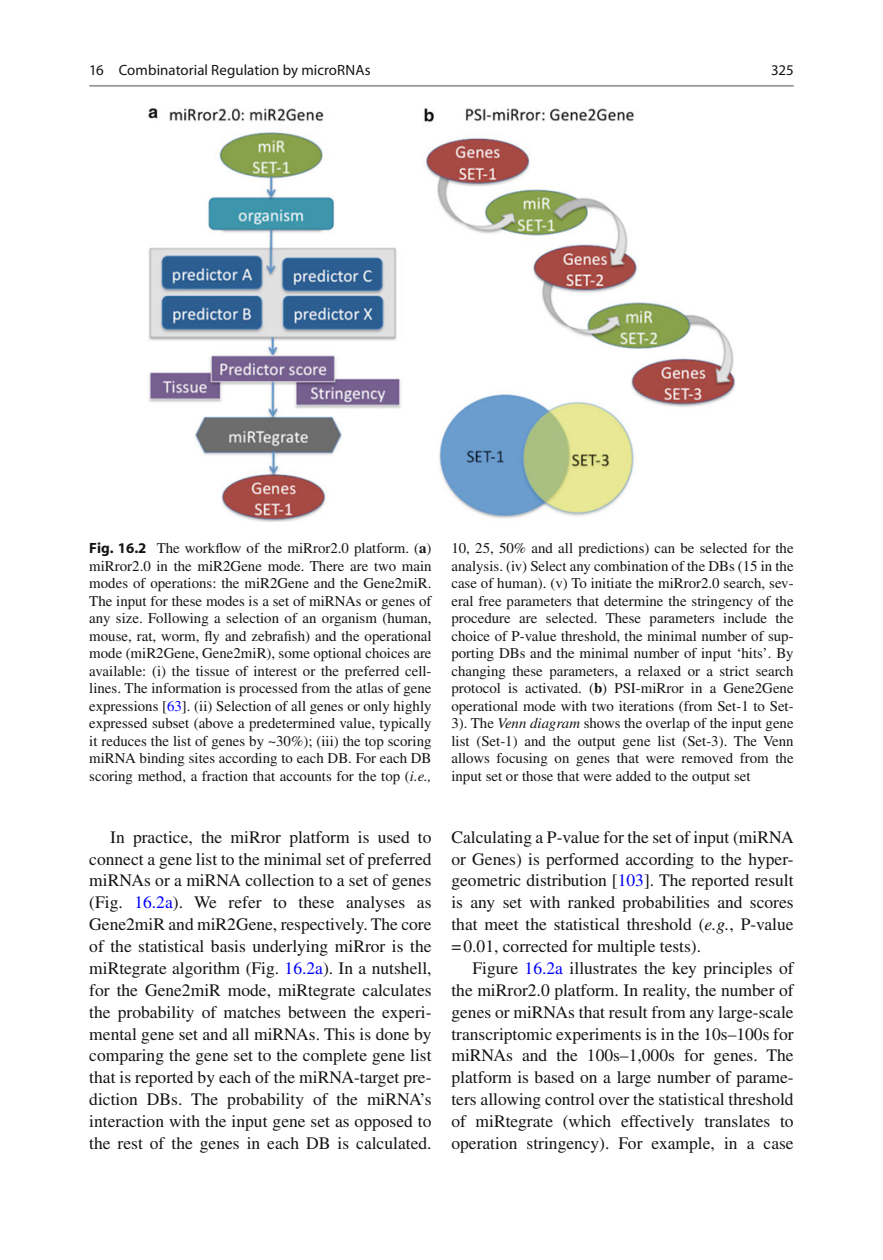
<style>
.page{position:relative;width:883px;height:1260px;background:#fff}
.page>*{position:absolute;margin:0;border:0;box-sizing:border-box;transform-origin:0 0}
.t1{font:17.5px/21.9px "Times";color:#131413;text-align:justify}
.t2{font:14.88px/17.5px "Times";color:#131413;text-align:justify}
.t3{font:14.88px "Myriad";color:#131413}
.s1{font-family:"Myriad";font-weight:700}
.s2{font-weight:700}
.s3{color:#00f}
.s4{font-style:italic}
</style>
<div class="page">
<hr style="left:89px;top:85px;width:705px;height:2px;background:#989898">
<img style="left:147px;top:107px;width:588px;height:414px">
<p class="t3" style="left:89px;top:64px;width:283px">16 Combinatorial Regulation by microRNAs</p>
<p class="t3" style="left:771px;top:64px;width:24px">325</p>
<p class="t2" style="left:89px;top:541px;width:344px"><span class="s1">Fig. 16.2</span> The work fl ow of the miRror2.0 platform. ( <span class="s2">a</span> ) miRror2.0 in the miR2Gene mode. There are two main modes of operations: the miR2Gene and the Gene2miR.<br>The input for these modes is a set of miRNAs or genes of any size. Following a selection of an organism (human, mouse, rat, worm, fl y and zebra fi sh) and the operational mode (miR2Gene, Gene2miR), some optional choices are available: (i) the tissue of interest or the preferred cell&shy;lines. The information is processed from the atlas of gene expressions [ <span class="s3">63</span> ] . (ii) Selection of all genes or only highly expressed subset (above a predetermined value, typically it reduces the list of genes by ~30%); (iii) the top scoring miRNA binding sites according to each DB. For each DB scoring method, a fraction that accounts for the top ( <span class="s4">i.e.,</span></p>
<p class="t2" style="left:451px;top:541px;width:344px">10, 25, 50% and all predictions) can be selected for the analysis. (iv) Select any combination of the DBs (15 in the case of human). (v) To initiate the miRror2.0 search, sev&shy;eral free parameters that determine the stringency of the procedure are selected. These parameters include the choice of P-value threshold, the minimal number of sup&shy;porting DBs and the minimal number of input ‘hits’. By changing these parameters, a relaxed or a strict search protocol is activated. ( <span class="s2">b</span> ) PSI-miRror in a Gene2Gene operational mode with two iterations (from Set-1 to Set-3). The <span class="s4">Venn diagram</span> shows the overlap of the input gene list (Set-1) and the output gene list (Set-3). The Venn allows focusing on genes that were removed from the input set or those that were added to the output set</p>
<p class="t1" style="left:89px;top:828px;width:344px;text-indent:21px">In practice, the miRror platform is used to connect a gene list to the minimal set of preferred miRNAs or a miRNA collection to a set of genes (Fig. <span class="s3">16.2a</span> ). We refer to these analyses as Gene2miR and miR2Gene, respectively. The core of the statistical basis underlying miRror is the miRtegrate algorithm (Fig. <span class="s3">16.2a</span> ). In a nutshell, for the Gene2miR mode, miRtegrate calculates the probability of matches between the experi&shy;mental gene set and all miRNAs. This is done by comparing the gene set to the complete gene list that is reported by each of the miRNA-target pre&shy;diction DBs. The probability of the miRNA’s interaction with the input gene set as opposed to the rest of the genes in each DB is calculated.</p>
<p class="t1" style="left:451px;top:828px;width:344px">Calculating a P-value for the set of input (miRNA or Genes) is performed according to the hyper&shy;geometric distribution [ <span class="s3">103</span> ] . The reported result is any set with ranked probabilities and scores that meet the statistical threshold ( <span class="s4">e.g.</span> , P-value = 0.01, corrected for multiple tests).</p>
<p class="t1" style="left:451px;top:959px;width:344px;text-indent:21px">Figure <span class="s3">16.2a</span> illustrates the key principles of the miRror2.0 platform. In reality, the number of genes or miRNAs that result from any large-scale transcriptomic experiments is in the 10s–100s for miRNAs and the 100s–1,000s for genes. The platform is based on a large number of parame&shy;ters allowing control over the statistical threshold of miRtegrate (which effectively translates to operation stringency). For example, in a case</p>
</div>
